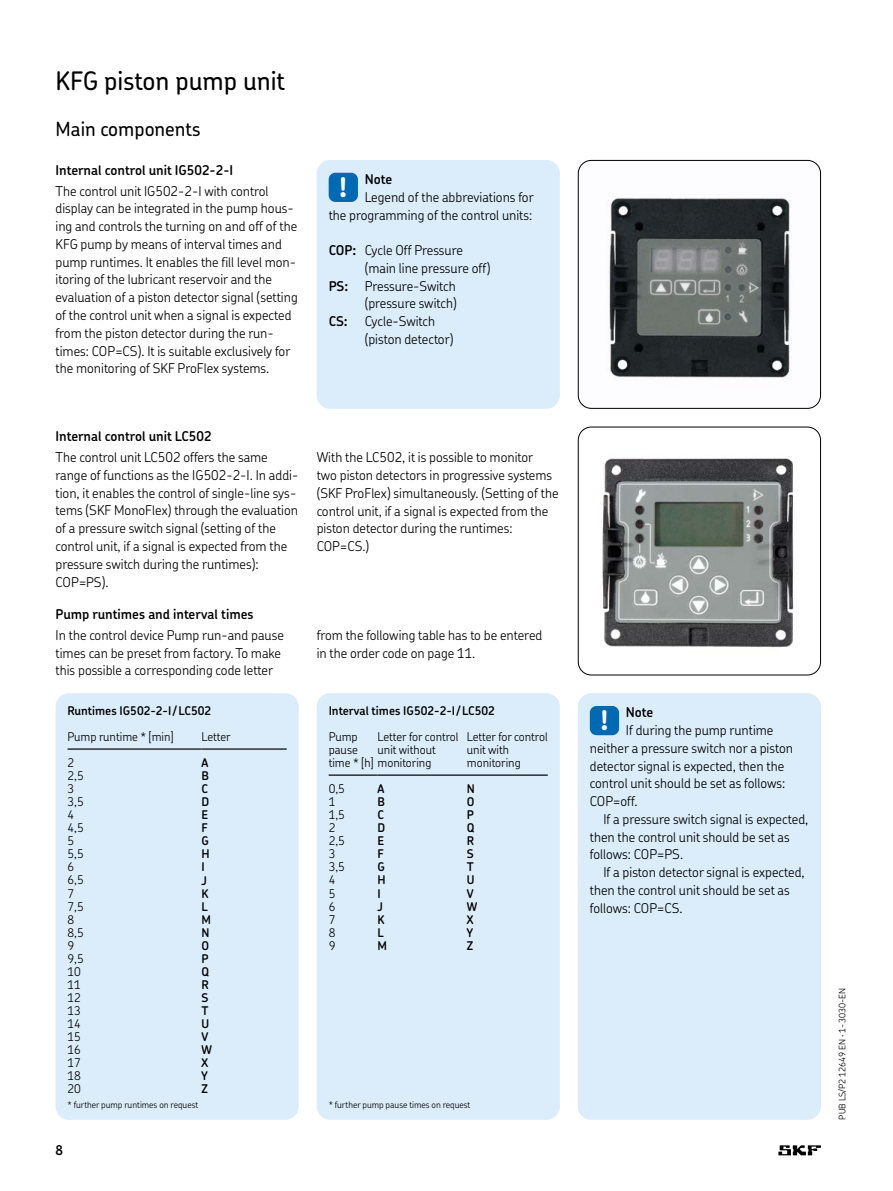
<style>
.page{position:relative;width:893px;height:1191px;background:#fff}
.page>*{position:absolute;margin:0;border:0;box-sizing:border-box;transform-origin:0 0}
.t1{font:700 27px "SKF Chevin OT";color:#fff}
.t2{font:500 25.5px "SKF Chevin OT";color:#000}
.t3{font:500 19.5px "SKF Chevin OT";color:#000}
.t4{font:300 13.5px/17.9px "SKF Chevin OT";color:#000}
.t5{font:600 13.5px "SKF Chevin OT";color:#000}
.t6{font:300 12px/13px "SKF Chevin OT";color:#000}
.t7{font:600 12px "SKF Chevin OT";color:#000}
.t8{font:300 9px "SKF Chevin OT";color:#000}
.s1{font-weight:600}
</style>
<div class="page">
<img style="left:579px;top:160px;width:242px;height:247px">
<div style="left:577px;top:160px;width:244px;height:249px;border:1px solid #000;border-radius:13px"></div>
<img style="left:579px;top:427px;width:242px;height:248px">
<div style="left:577px;top:427px;width:244px;height:248px;border:1px solid #000;border-radius:13px"></div>
<div style="left:577px;top:693px;width:243px;height:427px;background:#dbecfa;border-radius:13px"></div>
<div style="left:590px;top:706px;width:29px;height:29px;background:#0069b4;border-radius:7px"></div>
<div style="left:316px;top:160px;width:243px;height:249px;background:#dbecfa;border-radius:14px"></div>
<div style="left:329px;top:173px;width:29px;height:29px;background:#0069b4;border-radius:7px"></div>
<div style="left:56px;top:693px;width:243px;height:427px;background:#dbecfa;border-radius:13px"></div>
<hr style="left:68px;top:748px;width:133px;height:2px;background:#000">
<hr style="left:201px;top:748px;width:85px;height:2px;background:#000">
<div style="left:317px;top:693px;width:243px;height:427px;background:#dbecfa;border-radius:13px"></div>
<hr style="left:329px;top:775px;width:48px;height:1px;background:#000">
<hr style="left:377px;top:775px;width:90px;height:1px;background:#000">
<hr style="left:467px;top:775px;width:80px;height:1px;background:#000">
<svg style="left:778px;top:1145px;width:43px;height:10px"></svg>
<h2 class="t2" style="left:55px;top:71px;width:231px">KFG piston pump unit</h2>
<h3 class="t3" style="left:55px;top:121px;width:147px">Main components</h3>
<p class="t5" style="left:55px;top:164px;width:179px">Internal control unit IG502-2-I</p>
<p class="t4" style="left:55px;top:182px;width:244px">The control unit IG502-2-I with control display can be integrated in the pump hous&shy;ing and controls the turning on and off of the KFG pump by means of interval times and pump runtimes. It enables the fill level mon&shy;itoring of the lubricant reservoir and the evaluation of a piston detector signal (setting of the control unit when a signal is expected from the piston detector during the run&shy;times: COP=CS). It is suitable exclusively for the monitoring of SKF ProFlex systems.</p>
<h1 class="t1" style="left:339px;top:172px;width:10px">!</h1>
<p class="t5" style="left:364px;top:173px;width:29px">Note</p>
<p class="t4" style="left:328px;top:189px;width:206px;text-align:right">Legend of the abbreviations for<br>the programming of the control units:</p>
<p class="t4" style="left:328px;top:242px;width:136px"><span class="s1">COP:</span> Cycle Off Pressure</p>
<p class="t4" style="left:364px;top:260px;width:127px">(main line pressure off)</p>
<p class="t4" style="left:328px;top:277px;width:129px"><span class="s1">PS:</span> Pressure-Switch</p>
<p class="t4" style="left:364px;top:295px;width:94px">(pressure switch)</p>
<p class="t5" style="left:328px;top:315px;width:21px">CS:</p>
<p class="t4" style="left:364px;top:313px;width:90px">Cycle-Switch (piston detector)</p>
<p class="t5" style="left:55px;top:430px;width:158px">Internal control unit LC502</p>
<p class="t4" style="left:55px;top:449px;width:244px">The control unit LC502 offers the same range of functions as the IG502-2-I. In addi&shy;tion, it enables the control of single-line sys&shy;tems (SKF MonoFlex) through the evaluation of a pressure switch signal (setting of the control unit, if a signal is expected from the pressure switch during the runtimes):<br>COP=PS).</p>
<p class="t4" style="left:316px;top:449px;width:243px">With the LC502, it is possible to monitor<br>two piston detectors in progressive systems (SKF ProFlex) simultaneously. (Setting of the control unit, if a signal is expected from the piston detector during the runtimes:<br>COP=CS.)</p>
<p class="t5" style="left:55px;top:608px;width:199px">Pump runtimes and interval times</p>
<p class="t4" style="left:55px;top:627px;width:230px">In the control device Pump run-and pause times can be preset from factory. To make this possible a corresponding code letter</p>
<p class="t4" style="left:316px;top:627px;width:227px">from the following table has to be entered in the order code on page 11.</p>
<p class="t7" style="left:68px;top:705px;width:145px">Runtimes IG502-2-I / LC502</p>
<p class="t6" style="left:68px;top:731px;width:107px">Pump runtime * [min]</p>
<p class="t6" style="left:201px;top:731px;width:31px">Letter</p>
<p class="t6" style="left:68px;top:757px;width:8px">2</p>
<p class="t7" style="left:201px;top:757px;width:8px">A</p>
<p class="t6" style="left:68px;top:770px;width:18px">2,5</p>
<p class="t7" style="left:201px;top:770px;width:9px">B</p>
<p class="t6" style="left:68px;top:783px;width:8px">3</p>
<p class="t7" style="left:201px;top:783px;width:8px">C</p>
<p class="t6" style="left:68px;top:796px;width:18px">3,5</p>
<p class="t7" style="left:201px;top:796px;width:9px">D</p>
<p class="t6" style="left:68px;top:809px;width:8px">4</p>
<p class="t7" style="left:201px;top:809px;width:8px">E</p>
<p class="t6" style="left:68px;top:822px;width:18px">4,5</p>
<p class="t7" style="left:201px;top:822px;width:8px">F</p>
<p class="t6" style="left:68px;top:835px;width:8px">5</p>
<p class="t7" style="left:201px;top:835px;width:9px">G</p>
<p class="t6" style="left:68px;top:848px;width:18px">5,5</p>
<p class="t7" style="left:201px;top:849px;width:10px">H</p>
<p class="t6" style="left:68px;top:861px;width:8px">6</p>
<p class="t7" style="left:201px;top:862px;width:5px">I</p>
<p class="t6" style="left:68px;top:874px;width:18px">6,5</p>
<p class="t7" style="left:201px;top:875px;width:7px">J</p>
<p class="t6" style="left:68px;top:887px;width:8px">7</p>
<p class="t7" style="left:201px;top:888px;width:9px">K</p>
<p class="t6" style="left:68px;top:900px;width:18px">7,5</p>
<p class="t7" style="left:201px;top:901px;width:8px">L</p>
<p class="t6" style="left:68px;top:913px;width:8px">8</p>
<p class="t7" style="left:201px;top:914px;width:11px">M</p>
<p class="t6" style="left:68px;top:926px;width:18px">8,5</p>
<p class="t7" style="left:201px;top:927px;width:10px">N</p>
<p class="t6" style="left:68px;top:939px;width:8px">9</p>
<p class="t7" style="left:201px;top:940px;width:9px">O</p>
<p class="t6" style="left:68px;top:952px;width:18px">9,5</p>
<p class="t7" style="left:201px;top:953px;width:9px">P</p>
<p class="t6" style="left:68px;top:965px;width:15px">10</p>
<p class="t7" style="left:201px;top:966px;width:9px">Q</p>
<p class="t6" style="left:68px;top:978px;width:15px">11</p>
<p class="t7" style="left:201px;top:979px;width:9px">R</p>
<p class="t6" style="left:68px;top:992px;width:15px">12</p>
<p class="t7" style="left:201px;top:992px;width:8px">S</p>
<p class="t6" style="left:68px;top:1005px;width:15px">13</p>
<p class="t7" style="left:201px;top:1005px;width:9px">T</p>
<p class="t6" style="left:68px;top:1018px;width:15px">14</p>
<p class="t7" style="left:201px;top:1018px;width:9px">U</p>
<p class="t6" style="left:68px;top:1031px;width:15px">15</p>
<p class="t7" style="left:201px;top:1031px;width:8px">V</p>
<p class="t6" style="left:68px;top:1044px;width:15px">16</p>
<p class="t7" style="left:201px;top:1044px;width:12px">W</p>
<p class="t6" style="left:68px;top:1057px;width:15px">17</p>
<p class="t7" style="left:201px;top:1057px;width:8px">X</p>
<p class="t6" style="left:68px;top:1070px;width:15px">18</p>
<p class="t7" style="left:201px;top:1070px;width:8px">Y</p>
<p class="t6" style="left:68px;top:1083px;width:15px">20</p>
<p class="t7" style="left:201px;top:1083px;width:8px">Z</p>
<p class="t7" style="left:328px;top:705px;width:168px">Interval times IG502-2-I / LC502</p>
<p class="t6" style="left:328px;top:731px;width:104px">Pump<br>pause<br>time * [h] monitoring</p>
<p class="t6" style="left:377px;top:731px;width:82px">Letter for control unit without</p>
<p class="t6" style="left:467px;top:731px;width:82px">Letter for control unit with monitoring</p>
<p class="t6" style="left:328px;top:783px;width:18px">0,5</p>
<p class="t7" style="left:377px;top:783px;width:8px">A</p>
<p class="t7" style="left:467px;top:783px;width:10px">N</p>
<p class="t6" style="left:328px;top:796px;width:8px">1</p>
<p class="t7" style="left:377px;top:796px;width:9px">B</p>
<p class="t7" style="left:467px;top:796px;width:9px">O</p>
<p class="t6" style="left:328px;top:809px;width:18px">1,5</p>
<p class="t7" style="left:377px;top:809px;width:8px">C</p>
<p class="t7" style="left:467px;top:809px;width:9px">P</p>
<p class="t6" style="left:328px;top:822px;width:8px">2</p>
<p class="t7" style="left:377px;top:822px;width:9px">D</p>
<p class="t7" style="left:467px;top:822px;width:9px">Q</p>
<p class="t6" style="left:328px;top:835px;width:18px">2,5</p>
<p class="t7" style="left:377px;top:835px;width:8px">E</p>
<p class="t7" style="left:467px;top:835px;width:9px">R</p>
<p class="t6" style="left:328px;top:848px;width:8px">3</p>
<p class="t7" style="left:377px;top:849px;width:8px">F</p>
<p class="t7" style="left:467px;top:849px;width:8px">S</p>
<p class="t6" style="left:328px;top:861px;width:18px">3,5</p>
<p class="t7" style="left:377px;top:862px;width:9px">G</p>
<p class="t7" style="left:467px;top:862px;width:9px">T</p>
<p class="t6" style="left:328px;top:874px;width:8px">4</p>
<p class="t7" style="left:377px;top:875px;width:10px">H</p>
<p class="t7" style="left:467px;top:875px;width:9px">U</p>
<p class="t6" style="left:328px;top:887px;width:8px">5</p>
<p class="t7" style="left:377px;top:888px;width:5px">I</p>
<p class="t7" style="left:467px;top:888px;width:8px">V</p>
<p class="t6" style="left:328px;top:900px;width:8px">6</p>
<p class="t7" style="left:377px;top:901px;width:7px">J</p>
<p class="t7" style="left:467px;top:901px;width:12px">W</p>
<p class="t6" style="left:328px;top:913px;width:8px">7</p>
<p class="t7" style="left:377px;top:914px;width:9px">K</p>
<p class="t7" style="left:467px;top:914px;width:8px">X</p>
<p class="t6" style="left:328px;top:926px;width:8px">8</p>
<p class="t7" style="left:377px;top:927px;width:8px">L</p>
<p class="t7" style="left:467px;top:927px;width:8px">Y</p>
<p class="t6" style="left:328px;top:939px;width:8px">9</p>
<p class="t7" style="left:377px;top:940px;width:11px">M</p>
<p class="t7" style="left:467px;top:940px;width:8px">Z</p>
<p class="t8" style="left:67px;top:1100px;width:132px">* further pump runtimes on request</p>
<p class="t8" style="left:329px;top:1100px;width:143px">* further pump pause times on request</p>
<p class="t5" style="left:55px;top:1144px;width:9px">8</p>
<h1 class="t1" style="left:600px;top:705px;width:10px">!</h1>
<p class="t5" style="left:625px;top:706px;width:29px">Note</p>
<p class="t4" style="left:589px;top:722px;width:205px;text-indent:36px">If during the pump runtime neither a pressure switch nor a piston detector signal is expected, then the control unit should be set as follows:<br>COP=off.</p>
<p class="t4" style="left:589px;top:811px;width:220px;text-indent:14px">If a pressure switch signal is expected, then the control unit should be set as follows: COP=PS.</p>
<p class="t4" style="left:589px;top:864px;width:216px;text-indent:14px">If a piston detector signal is expected, then the control unit should be set as follows: COP=CS.</p>
<p class="t8" style="left:837px;top:1120px;width:133px;rotate:-90deg">PUB LS/P2 12649 EN · 1-3030-EN</p>
</div>
